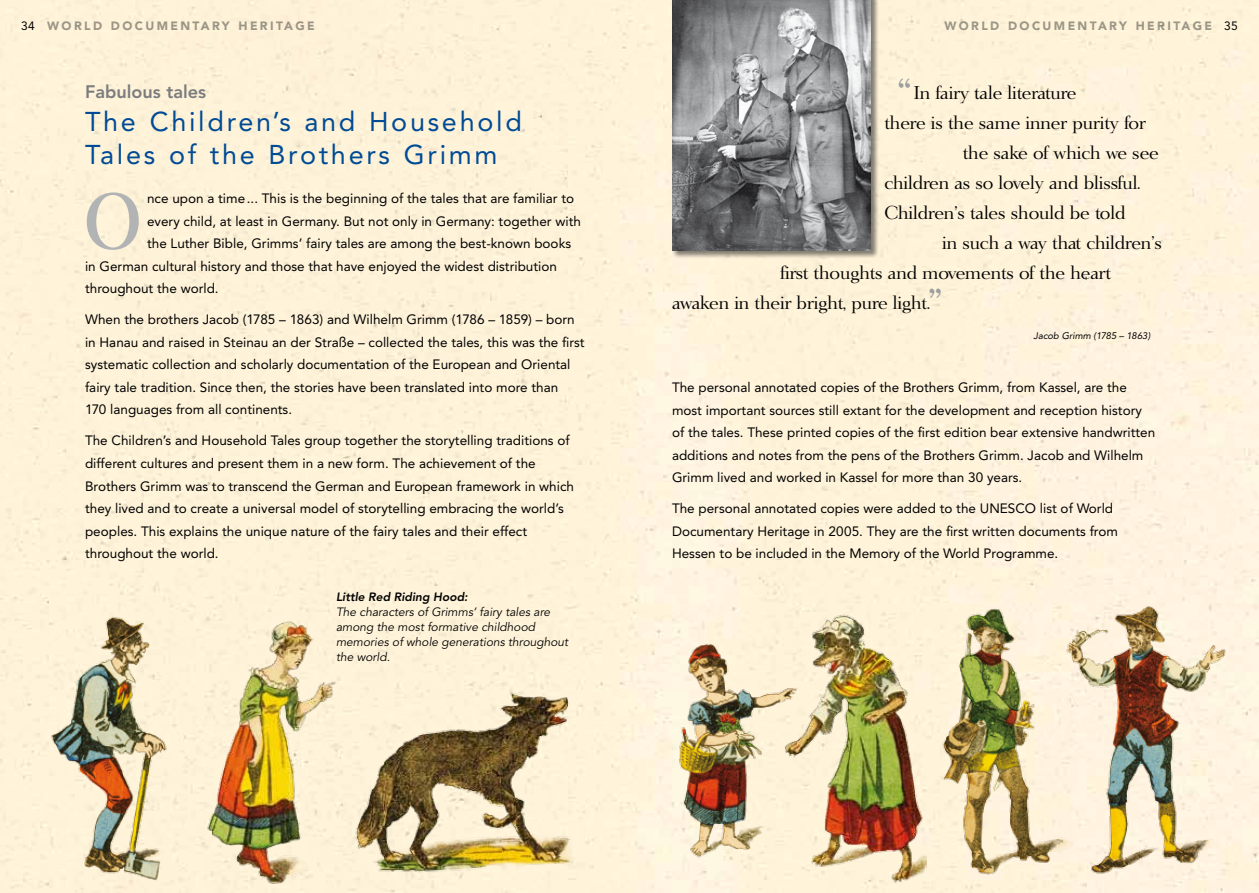
<style>
.page{position:relative;width:1259px;height:893px;background:#fff3da}
.page>*{position:absolute;margin:0;border:0;box-sizing:border-box;transform-origin:0 0}
.t1{font:700 75.3px "Lingwood Serial";color:#b1b3b4;scale:.8 1}
.t2{font:45px "Lingwood Serial";color:#9c9e9f}
.t3{font:27px/33px "Avenir";letter-spacing:.1em;color:#004b95}
.t4{font:18px "Lingwood Serial";color:#000}
.t5{font:800 18px "Avenir";color:#7b7c7e}
.t6{font:13.5px/22.5px "Avenir";color:#000}
.t7{font:italic 12px/15px "Avenir";color:#000}
.t8{font:900 12px "Avenir";letter-spacing:.2em;color:#9c9e9f}
.t9{font:italic 800 12px "Avenir";color:#000}
.t10{font:italic 9.45px "Avenir";color:#000}
.s1{font-weight:400;color:#000}
</style>
<div class="page">
<div style="left:671px;top:0;width:208px;height:259px;background:#000;opacity:.5"></div>
<img style="left:672px;top:0;width:198px;height:250px">
<img style="left:201px;top:610px;width:146px;height:275px">
<img style="left:43px;top:610px;width:131px;height:273px">
<img style="left:347px;top:683px;width:234px;height:197px">
<img style="left:933px;top:593px;width:125px;height:285px">
<img style="left:660px;top:631px;width:112px;height:231px">
<img style="left:772px;top:607px;width:154px;height:278px">
<img style="left:1058px;top:593px;width:178px;height:285px">
<p class="t8" style="left:21px;top:19px;width:293px"><span class="s1">34</span> WORLD DOCUMENTARY HERITAGe</p>
<p class="t8" style="left:944px;top:19px;width:295px">WORLD DOCUMENTARY HERITAGe <span class="s1">35</span></p>
<p class="t8" style="left:74px;top:19px;width:10px">LD</p>
<p class="t8" style="left:111px;top:19px;width:50px">CULTURAL</p>
<p class="t8" style="left:198px;top:19px;width:78px">HERITAG E</p>
<p class="t8" style="left:985px;top:19px;width:37px">WORLD</p>
<p class="t8" style="left:1049px;top:19px;width:50px">CULTURAL</p>
<p class="t8" style="left:1181px;top:19px;width:32px">G E</p>
<h3 class="t5" style="left:85px;top:81px;width:123px">Fabulous tales</h3>
<h3 class="t3" style="left:85px;top:105px;width:438px">The Children’s and Household<br>Tales of the Brothers Grimm</h3>
<h1 class="t1" style="left:84px;top:172px;width:72px">O</h1>
<p class="t6" style="left:147px;top:188px;width:428px">nce upon a time... This is the beginning of the tales that are familiar to</p>
<p class="t6" style="left:147px;top:210px;width:435px">every child, at least in Germany. But not only in Germany: together with</p>
<p class="t6" style="left:147px;top:233px;width:425px">the Luther Bible, Grimms’ fairy tales are among the best-known books</p>
<p class="t6" style="left:85px;top:255px;width:473px">in German cultural history and those that have enjoyed the widest distribution</p>
<p class="t6" style="left:85px;top:278px;width:135px">throughout the world.</p>
<p class="t6" style="left:85px;top:309px;width:501px">When the brothers Jacob (1785 – 1863) and Wilhelm Grimm (1786 – 1859) – born in Hanau and raised in Steinau an der Straße – collected the tales, this was the first systematic collection and scholarly documentation of the European and Oriental fairy tale tradition. Since then, the stories have been translated into more than<br>170 languages from all continents.</p>
<p class="t6" style="left:85px;top:430px;width:490px">The Children’s and Household Tales group together the storytelling traditions of different cultures and present them in a new form. The achievement of the Brothers Grimm was to transcend the German and European framework in which they lived and to create a universal model of storytelling embracing the world’s peoples. This explains the unique nature of the fairy tales and their effect throughout the world.</p>
<p class="t9" style="left:336px;top:589px;width:133px">Little Red Riding Hood:</p>
<p class="t7" style="left:336px;top:604px;width:234px">The characters of Grimms’ fairy tales are among the most formative childhood memories of whole generations throughout the world.</p>
<h2 class="t2" style="left:897px;top:66px;width:16px">“</h2>
<h3 class="t4" style="left:914px;top:81px;width:164px">In fairy tale literature</h3>
<h3 class="t4" style="left:884px;top:111px;width:263px">there is the same inner purity for</h3>
<h3 class="t4" style="left:962px;top:141px;width:198px">the sake of which we see</h3>
<h3 class="t4" style="left:884px;top:171px;width:257px">children as so lovely and blissful.</h3>
<h3 class="t4" style="left:884px;top:201px;width:243px">Children’s tales should be told</h3>
<h3 class="t4" style="left:942px;top:231px;width:221px">in such a way that children’s</h3>
<h3 class="t4" style="left:780px;top:261px;width:332px">first thoughts and movements of the heart</h3>
<h3 class="t4" style="left:672px;top:291px;width:259px">awaken in their bright, pure light.</h3>
<h2 class="t2" style="left:928px;top:276px;width:16px">”</h2>
<p class="t10" style="left:1033px;top:330px;width:118px">Jacob Grimm (1785 – 1863)</p>
<p class="t6" style="left:672px;top:376px;width:484px">The personal annotated copies of the Brothers Grimm, from Kassel, are the most important sources still extant for the development and reception history of the tales. These printed copies of the first edition bear extensive handwritten additions and notes from the pens of the Brothers Grimm. Jacob and Wilhelm Grimm lived and worked in Kassel for more than 30 years.</p>
<p class="t6" style="left:672px;top:497px;width:447px">The personal annotated copies were added to the UNESCO list of World<br>Documentary Heritage in 2005. They are the first written documents from<br>Hessen to be included in the Memory of the World Programme.</p>
</div>
